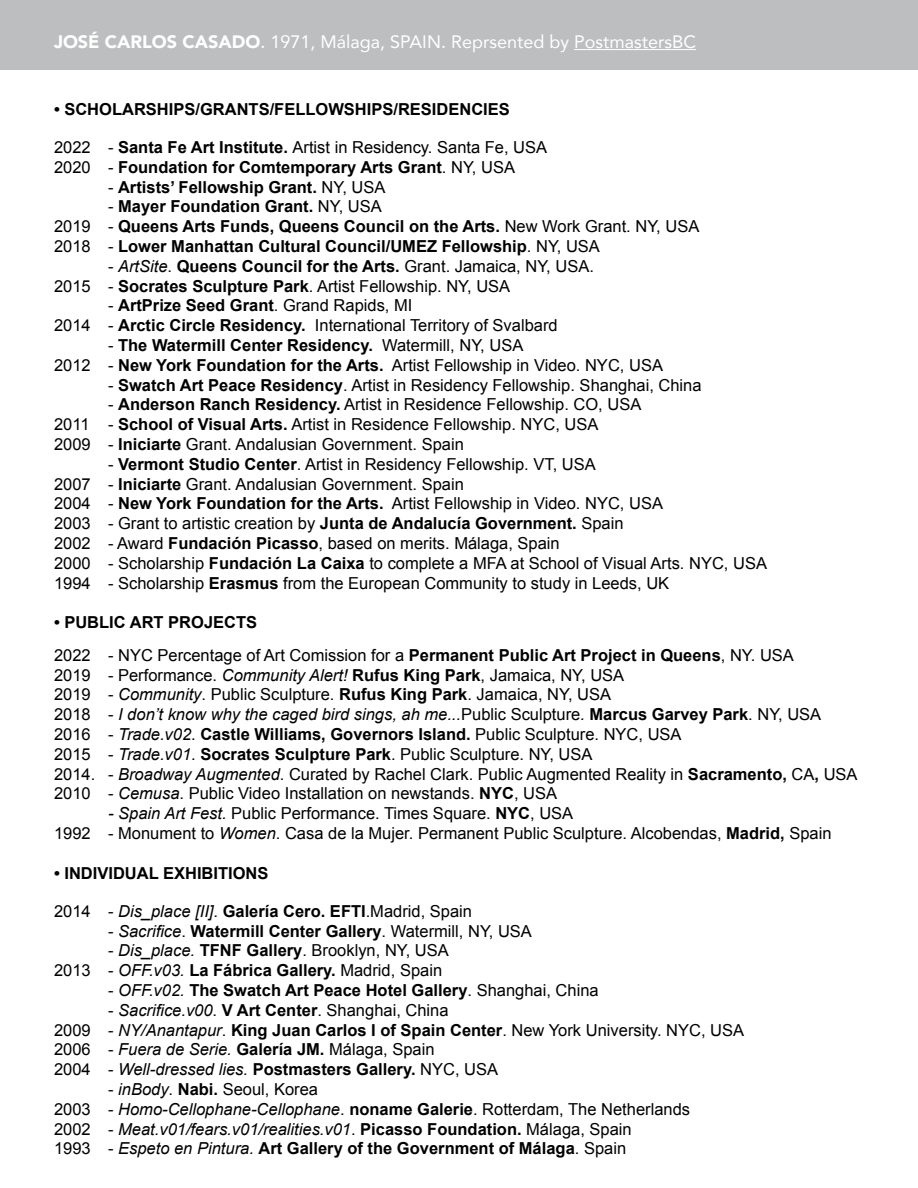
<style>
.page{position:relative;width:918px;height:1188px;background:#fff}
.page>*{position:absolute;margin:0;border:0;box-sizing:border-box;transform-origin:0 0}
.t1{font:18px "Avenir";color:#fff}
.t2{font:16.5px/19.8px "Arial";color:#000}
.t3{font:700 16.5px/19.8px "Arial";color:#000}
.t4{font:italic 16.5px/19.8px "Arial";color:#000}
.s1{font-weight:900}
.s2{font-weight:500}
.s3{font-weight:400}
.s4{font-style:italic}
.s5{font-weight:700}
.s6{font-weight:400;font-style:italic}
.s7{font-style:normal}
.s8{font-weight:700;font-style:normal}
</style>
<div class="page">
<div style="left:0;top:0;width:918px;height:69px;background:#bcbec0"></div>
<hr style="left:574px;top:49px;width:122px;height:1px;background:#fff">
<p class="t1" style="left:54px;top:28px;width:644px"><span class="s1">JOSÉ CARLOS CASADO</span><span class="s2">.</span> 1971, Málaga, SPAIN. Reprsented by PostmastersBC</p>
<p class="t3" style="left:54px;top:100px;width:457px">• SCHOLARSHIPS/GRANTS/FELLOWSHIPS/RESIDENCIES</p>
<p class="t3" style="left:54px;top:138px;width:495px"><span class="s3">2022 -</span> Santa Fe Art Institute. <span class="s3">Artist in Residency. Santa Fe, USA<br>2020 -</span> Foundation for Comtemporary Arts Grant<span class="s3">. NY, USA</span></p>
<p class="t3" style="left:108px;top:177px;width:279px"><span class="s3">-</span> Artists’ Fellowship Grant. <span class="s3">NY, USA</span></p>
<p class="t3" style="left:54px;top:197px;width:647px;text-indent:54px"><span class="s3">-</span> Mayer Foundation Grant. <span class="s3">NY, USA<br>2019 -</span> Queens Arts Funds, Queens Council on the Arts. <span class="s3">New Work Grant. NY, USA<br>2018 -</span> Lower Manhattan Cultural Council/UMEZ Fellowship<span class="s3">. NY, USA</span></p>
<p class="t2" style="left:54px;top:256px;width:541px;text-indent:54px">- <span class="s4">ArtSite</span>. <span class="s5">Queens Council for the Arts.</span> Grant. Jamaica, NY, USA.<br>2015 - <span class="s5">Socrates Sculpture Park</span>. Artist Fellowship. NY, USA</p>
<p class="t2" style="left:54px;top:296px;width:505px;text-indent:54px">- <span class="s5">ArtPrize Seed Grant</span>. Grand Rapids, MI<br>2014 - <span class="s5">Arctic Circle Residency.</span> International Territory of Svalbard</p>
<p class="t3" style="left:54px;top:336px;width:610px;text-indent:54px"><span class="s3">-</span> The Watermill Center Residency. <span class="s3">Watermill, NY, USA<br>2012 -</span> New York Foundation for the Arts. <span class="s3">Artist Fellowship in Video. NYC, USA</span></p>
<p class="t2" style="left:108px;top:375px;width:595px">- <span class="s5">Swatch Art Peace Residency</span>. Artist in Residency Fellowship. Shanghai, China</p>
<p class="t2" style="left:54px;top:395px;width:589px;text-indent:54px">- <span class="s5">Anderson Ranch Residency.</span> Artist in Residence Fellowship. CO, USA<br>2011 - <span class="s5">School of Visual Arts.</span> Artist in Residence Fellowship. NYC, USA<br>2009 - <span class="s5">Iniciarte</span> Grant. Andalusian Government. Spain</p>
<p class="t2" style="left:54px;top:454px;width:715px;text-indent:54px">- <span class="s5">Vermont Studio Center</span>. Artist in Residency Fellowship. VT, USA<br>2007 - <span class="s5">Iniciarte</span> Grant. Andalusian Government. Spain<br>2004 - <span class="s5">New York Foundation for the Arts.</span> Artist Fellowship in Video. NYC, USA<br>2003 - Grant to artistic creation by <span class="s5">Junta de Andalucía Government.</span> Spain<br>2002 - Award <span class="s5">Fundación Picasso</span>, based on merits. Málaga, Spain<br>2000 - Scholarship <span class="s5">Fundación La Caixa</span> to complete a MFA at School of Visual Arts. NYC, USA 1994 - Scholarship <span class="s5">Erasmus</span> from the European Community to study in Leeds, UK</p>
<p class="t3" style="left:54px;top:607px;width:741px;line-height:32.7px">• PUBLIC ART PROJECTS<br><span class="s3">2022 - NYC Percentage of Art Comission for a</span> Permanent Public Art Project in Queens<span class="s3">, NY. USA</span></p>
<p class="t2" style="left:54px;top:665px;width:805px">2019 - Performance. <span class="s4">Community Alert!</span> <span class="s5">Rufus King Park</span>, Jamaica, NY, USA<br>2019 - <span class="s4">Community</span>. Public Sculpture. <span class="s5">Rufus King Park</span>. Jamaica, NY, USA<br>2018 - <span class="s4">I don’t know why the caged bird sings, ah me...</span>Public Sculpture<span class="s4">.</span> <span class="s5">Marcus Garvey Park</span>. NY, USA 2016 - <span class="s4">Trade.v02</span>. <span class="s5">Castle Williams, Governors Island.</span> Public Sculpture. NYC, USA<br>2015 - <span class="s4">Trade.v01</span>. <span class="s5">Socrates Sculpture Park</span>. Public Sculpture. NY, USA<br>2014. - <span class="s4">Broadway Augmented</span>. Curated by Rachel Clark. Public Augmented Reality in <span class="s5">Sacramento,</span> CA<span class="s5">,</span> USA 2010 - <span class="s4">Cemusa</span>. Public Video Installation on newstands. <span class="s5">NYC</span>, USA</p>
<p class="t2" style="left:54px;top:804px;width:779px;text-indent:54px"><span class="s4">- Spain Art Fest.</span> Public Performance. Times Square. <span class="s5">NYC</span>, USA<br>1992 - Monument to <span class="s4">Women</span>. Casa de la Mujer. Permanent Public Sculpture. Alcobendas, <span class="s5">Madrid,</span> Spain</p>
<p class="t3" style="left:54px;top:864px;width:216px">• INDIVIDUAL EXHIBITIONS</p>
<p class="t2" style="left:54px;top:901px;width:420px">2014 - <span class="s4">Dis_place [II]</span>. <span class="s5">Galería Cero. EFTI</span>.Madrid, Spain</p>
<p class="t3" style="left:108px;top:921px;width:425px"><span class="s3">-</span> <span class="s6">Sacrifice</span><span class="s3">.</span> Watermill Center Gallery<span class="s3">. Watermill, NY, USA</span></p>
<p class="t2" style="left:54px;top:941px;width:396px;text-indent:54px">- <span class="s4">Dis_place.</span> <span class="s5">TFNF Gallery</span>. Brooklyn, NY, USA<br>2013 - <span class="s4">OFF.v03.</span> <span class="s5">La Fábrica Gallery.</span> Madrid, Spain</p>
<p class="t3" style="left:108px;top:981px;width:492px"><span class="s3">-</span> <span class="s6">OFF.v02.</span> The Swatch Art Peace Hotel Gallery<span class="s3">. Shanghai, China</span></p>
<p class="t2" style="left:54px;top:1000px;width:692px;text-indent:54px">- <span class="s4">Sacrifice.v00</span>. <span class="s5">V Art Center</span>. Shanghai, China<br>2009 - <span class="s4">NY/Anantapur</span>. <span class="s5">King Juan Carlos I of Spain Center</span>. New York University. NYC, USA 2006 - <span class="s4">Fuera de Serie.</span> <span class="s5">Galería JM.</span> Málaga, Spain<br>2004 - <span class="s4">Well-dressed lies.</span> <span class="s5">Postmasters Gallery.</span> NYC, USA</p>
<p class="t4" style="left:54px;top:1079px;width:638px;text-indent:54px"><span class="s7">-</span> inBody<span class="s7">.</span> <span class="s8">Nabi.</span> <span class="s7">Seoul, Korea<br>2003 -</span> Homo-Cellophane-Cellophane<span class="s7">.</span> <span class="s8">noname Galerie</span><span class="s7">. Rotterdam, The Netherlands 2002 -</span> Meat.v01/fears.v01/realities.v01<span class="s7">.</span> <span class="s8">Picasso Foundation.</span> <span class="s7">Málaga, Spain<br>1993 -</span> Espeto en Pintura. <span class="s8">Art Gallery of the Government of Málaga</span><span class="s7">. Spain</span></p>
</div>
